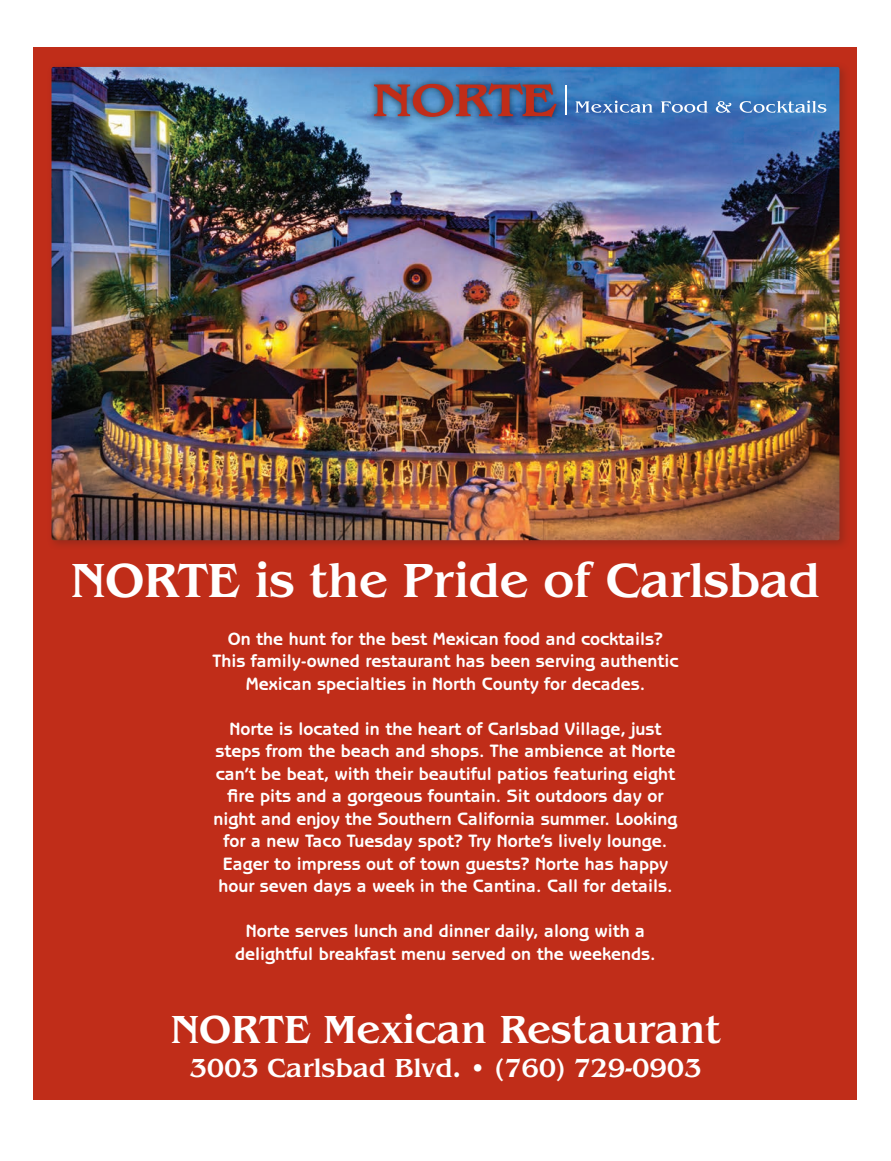
<style>
.page{position:relative;width:891px;height:1161px;background:#fff}
.page>*{position:absolute;margin:0;border:0;box-sizing:border-box;transform-origin:0 0}
.t1{font:500 49.5px "Benguiat";letter-spacing:-.02em;color:#fff}
.t2{font:500 40.5px "Benguiat";letter-spacing:-.01em;color:#fff}
.t3{font:500 27px "Benguiat";letter-spacing:-.01em;color:#fff}
.t4{font:700 18px/22.5px "Benguiat Gothic LT";color:#fff;text-align:center}
</style>
<div class="page">
<div style="left:34px;top:47px;width:823px;height:1053px;background:#c02d19"></div>
<div style="left:46px;top:62px;width:804px;height:489px;background:#231f20;opacity:.25"></div>
<img style="left:52px;top:67px;width:787px;height:473px">
<img style="left:367px;top:77px;width:196px;height:47px">
<svg style="left:374px;top:83px;width:183px;height:35px"></svg>
<svg style="left:575px;top:101px;width:251px;height:12px;background:#6b96ca"></svg>
<svg style="left:566px;top:86px;width:1px;height:29px"></svg>
<h1 class="t1" style="left:71px;top:553px;width:751px">NORTE is the Pride of Carlsbad</h1>
<p class="t4" style="left:212px;top:627px;width:468px">On the hunt for the best Mexican food and cocktails?<br>This family-owned restaurant has been serving authentic<br>Mexican specialties in North County for decades.</p>
<p class="t4" style="left:214px;top:717px;width:465px">Norte is located in the heart of Carlsbad Village, just steps from the beach and shops. The ambience at Norte can’t be beat, with their beautiful patios featuring eight fire pits and a gorgeous fountain. Sit outdoors day or night and enjoy the Southern California summer. Looking for a new Taco Tuesday spot? Try Norte’s lively lounge.<br>Eager to impress out of town guests? Norte has happy hour seven days a week in the Cantina. Call for details.</p>
<p class="t4" style="left:235px;top:920px;width:422px">Norte serves lunch and dinner daily, along with a delightful breakfast menu served on the weekends.</p>
<h2 class="t2" style="left:170px;top:1006px;width:552px">NORTE Mexican Restaurant</h2>
<h3 class="t3" style="left:189px;top:1053px;width:514px">3003 Carlsbad Blvd. • (760) 729-0903</h3>
</div>
